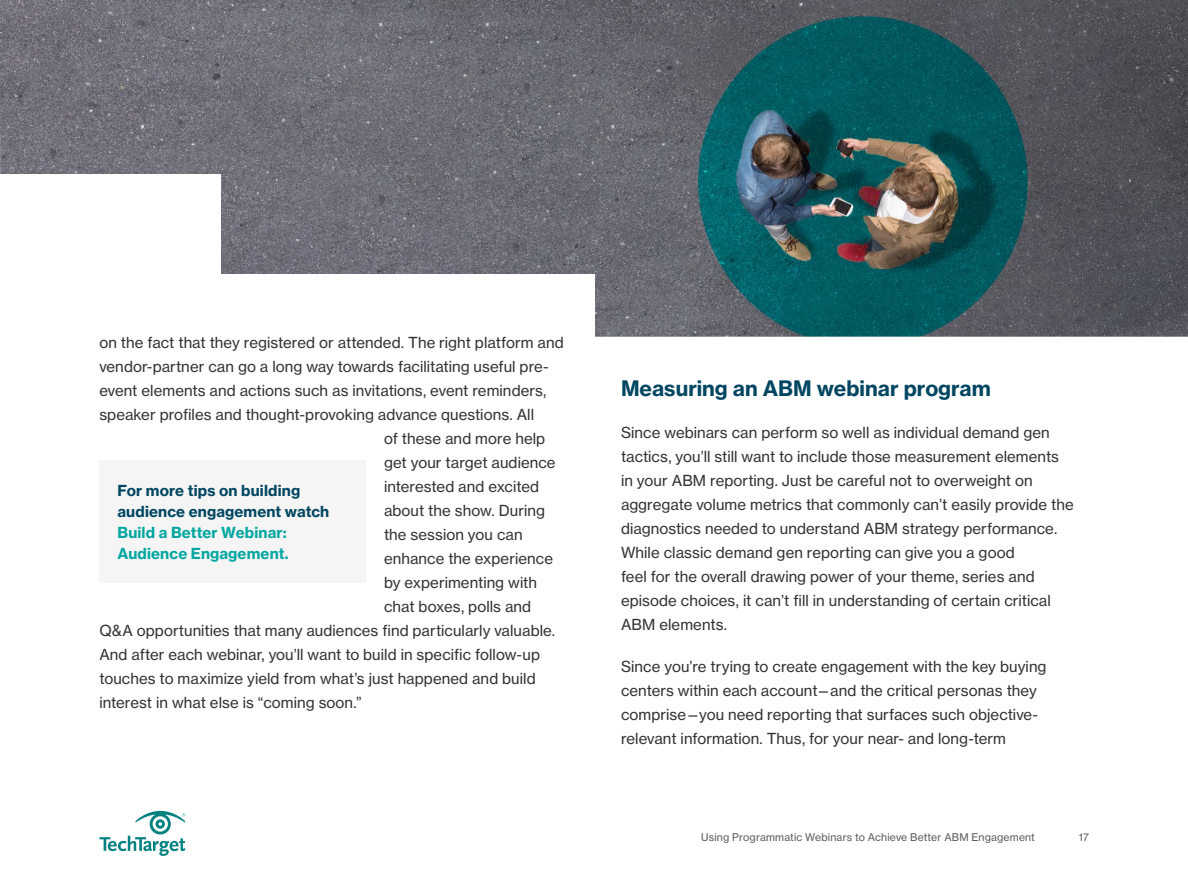
<style>
.page{position:relative;width:1188px;height:891px;background:#fff}
.page>*{position:absolute;margin:0;border:0;box-sizing:border-box;transform-origin:0 0}
.t1{font:21px "N Haas Grotesk TX Std 75 Bd";color:#004661}
.t2{font:15px/24px "N Haas Grotesk TX Std 55 Rg";letter-spacing:.005em;color:#333}
.t3{font:15px/21px "N Haas Grotesk TX Std 75 Bd";letter-spacing:.01em;color:#004661}
.t4{font:15px/21px "N Haas Grotesk TX Std 75 Bd";letter-spacing:.01em;color:#00a69f}
.t5{font:10.5px "N Haas Grotesk TX Std 55 Rg";letter-spacing:.015em;color:#5c5c5c}
</style>
<div class="page">
<svg style="left:100px;top:811px;width:86px;height:45px"></svg>
<img style="left:0;top:0;width:1188px;height:337px">
<div style="left:0;top:274px;width:594px;height:344px;background:#fff"></div>
<div style="left:0;top:175px;width:220px;height:344px;background:#fff"></div>
<div style="left:100px;top:460px;width:266px;height:122px;background:#f5f5f5"></div>
<p class="t2" style="left:99px;top:331px;width:466px">on the fact that they registered or attended. The right platform and</p>
<p class="t2" style="left:99px;top:355px;width:451px">vendor-partner can go a long way towards facilitating useful pre-</p>
<p class="t2" style="left:99px;top:379px;width:449px">event elements and actions such as invitations, event reminders,</p>
<p class="t2" style="left:99px;top:403px;width:436px">speaker profiles and thought-provoking advance questions. All</p>
<p class="t2" style="left:384px;top:427px;width:163px">of these and more help</p>
<p class="t2" style="left:384px;top:451px;width:173px">get your target audience</p>
<p class="t2" style="left:384px;top:475px;width:157px">interested and excited</p>
<p class="t2" style="left:384px;top:499px;width:162px">about the show. During</p>
<p class="t2" style="left:384px;top:523px;width:140px">the session you can</p>
<p class="t2" style="left:384px;top:547px;width:170px">enhance the experience</p>
<p class="t2" style="left:384px;top:571px;width:154px">by experimenting with</p>
<p class="t2" style="left:384px;top:595px;width:149px">chat boxes, polls and</p>
<p class="t2" style="left:99px;top:619px;width:457px">Q&amp;A opportunities that many audiences find particularly valuable.</p>
<p class="t2" style="left:99px;top:643px;width:442px">And after each webinar, you’ll want to build in specific follow-up</p>
<p class="t2" style="left:99px;top:667px;width:438px">touches to maximize yield from what’s just happened and build</p>
<p class="t2" style="left:99px;top:691px;width:264px">interest in what else is “coming soon.”</p>
<p class="t3" style="left:118px;top:480px;width:213px">For more tips on building audience engagement watch</p>
<p class="t4" style="left:118px;top:522px;width:173px">Build a Better Webinar:<br>Audience Engagement.</p>
<h1 class="t1" style="left:621px;top:375px;width:371px">Measuring an ABM webinar program</h1>
<p class="t2" style="left:621px;top:420px;width:454px">Since webinars can perform so well as individual demand gen tactics, you’ll still want to include those measurement elements in your ABM reporting. Just be careful not to overweight on aggregate volume metrics that commonly can’t easily provide the diagnostics needed to understand ABM strategy performance.<br>While classic demand gen reporting can give you a good<br>feel for the overall drawing power of your theme, series and episode choices, it can’t fill in understanding of certain critical ABM elements.</p>
<p class="t2" style="left:621px;top:654px;width:427px">Since you’re trying to create engagement with the key buying centers within each account—and the critical personas they comprise—you need reporting that surfaces such objective&shy;relevant information. Thus, for your near- and long-term</p>
<p class="t5" style="left:701px;top:830px;width:335px">Using Programmatic Webinars to Achieve Better ABM Engagement</p>
<p class="t5" style="left:1079px;top:830px;width:12px">17</p>
</div>
